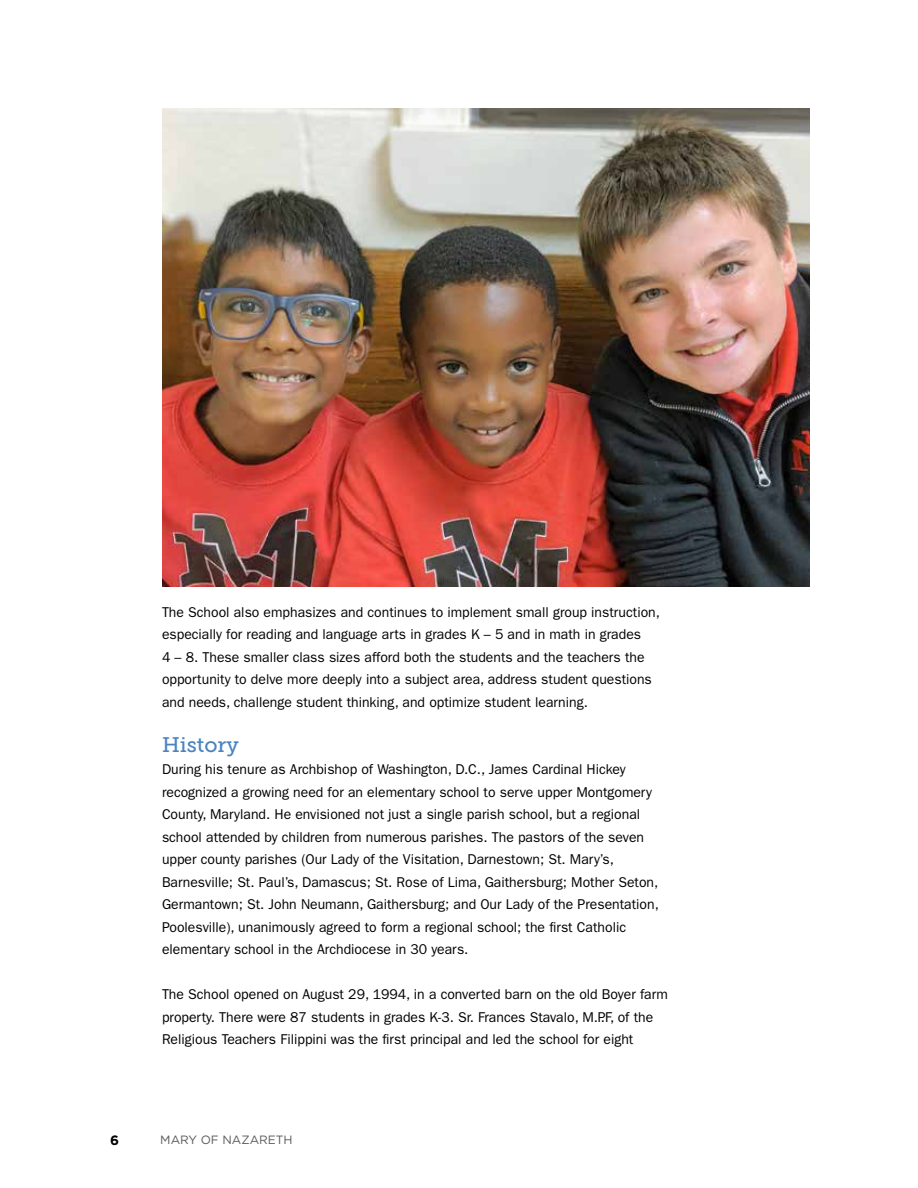
<style>
.page{position:relative;width:918px;height:1188px;background:#fff}
.page>*{position:absolute;margin:0;border:0;box-sizing:border-box;transform-origin:0 0}
.t1{font:21px "Museo Slab 500";color:#4a84bf}
.t2{font:14.25px/22.5px "Franklin Gothic";color:#000}
.t3{font:700 13.5px "Gotham";color:#000}
.t4{font:12px "Gotham";color:#58595b}
</style>
<div class="page">
<img style="left:162px;top:108px;width:648px;height:478px">
<p class="t2" style="left:162px;top:601px;width:499px">The School also emphasizes and continues to implement small group instruction, especially for reading and language arts in grades K – 5 and in math in grades<br>4 – 8. These smaller class sizes afford both the students and the teachers the opportunity to delve more deeply into a subject area, address student questions and needs, challenge student thinking, and optimize student learning.</p>
<h1 class="t1" style="left:162px;top:733px;width:78px">History</h1>
<p class="t2" style="left:162px;top:758px;width:498px">During his tenure as Archbishop of Washington, D.C., James Cardinal Hickey recognized a growing need for an elementary school to serve upper Montgomery County, Maryland. He envisioned not just a single parish school, but a regional school attended by children from numerous parishes. The pastors of the seven upper county parishes (Our Lady of the Visitation, Darnestown; St. Mary’s, Barnesville; St. Paul’s, Damascus; St. Rose of Lima, Gaithersburg; Mother Seton, Germantown; St. John Neumann, Gaithersburg; and Our Lady of the Presentation, Poolesville), unanimously agreed to form a regional school; the first Catholic elementary school in the Archdiocese in 30 years.</p>
<p class="t2" style="left:162px;top:983px;width:507px">The School opened on August 29, 1994, in a converted barn on the old Boyer farm property. There were 87 students in grades K-3. Sr. Frances Stavalo, M.P.F, of the<br>Religious Teachers Filippini was the first principal and led the school for eight</p>
<p class="t3" style="left:110px;top:1133px;width:10px">6</p>
<p class="t4" style="left:160px;top:1133px;width:134px">MARY OF NAZARETH</p>
</div>
